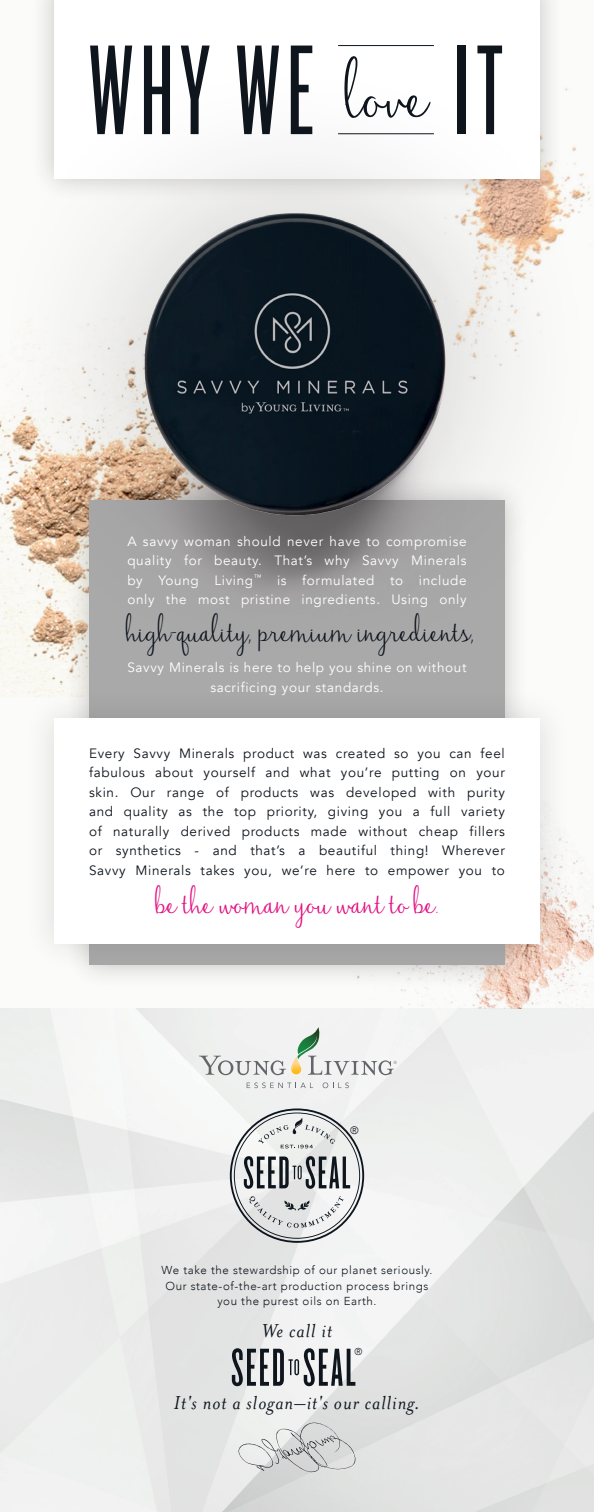
<style>
.page{position:relative;width:594px;height:1512px;background:#fff}
.page>*{position:absolute;margin:0;border:0;box-sizing:border-box;transform-origin:0 0}
.t1{font:133.05px "Knockout 26 Junior Flywght";letter-spacing:.05em;color:#0e151d}
.t2{font:97.5px "Jasmine Reminiscentse";color:#0e151d}
.t3{font:45px "Jasmine Reminiscentse";color:#0e151d}
.t4{font:45px "Jasmine Reminiscentse";color:#e30f83}
.Best_Seller{font:italic 21.45px "Mrs Eaves OT";letter-spacing:.05em;color:#0e151d}
.t5{font:13.5px/19.5px "Avenir";letter-spacing:.05em;color:#0e151d;text-align:justify}
.t6{font:13.5px/19.5px "Avenir";letter-spacing:.05em;color:#fff;text-align:justify}
.body_copy{font:300 11.55px/15.5px "Avenir";letter-spacing:.05em;color:#0e151d;text-align:center}
.t7{font:300 10.65px "Avenir";color:#0e151d}
.t8{font:300 9.9px "Avenir LT Std";color:#0e151d}
</style>
<div class="page">
<div style="left:0;top:0;width:594px;height:1008px;background:#fbfbfa"></div>
<img style="left:325px;top:860px;width:269px;height:149px">
<div style="left:30px;top:0;width:534px;height:202px;background:#231f20;opacity:.25"></div>
<div style="left:54px;top:0;width:486px;height:178px;background:#fff"></div>
<div style="left:65px;top:476px;width:464px;height:514px;background:#231f20;opacity:.25"></div>
<div style="left:89px;top:500px;width:416px;height:465px;background:#aaa9aa"></div>
<svg style="left:230px;top:1109px;width:134px;height:134px"></svg>
<svg style="left:232px;top:1348px;width:123px;height:38px"></svg>
<svg style="left:238px;top:1421px;width:120px;height:53px"></svg>
<div style="left:24px;top:688px;width:547px;height:286px;background:#231f20;opacity:.15"></div>
<div style="left:54px;top:718px;width:486px;height:225px;background:#fff"></div>
<div style="left:0;top:49px;width:594px;height:629px;background:#231f20;opacity:.25"></div>
<img style="left:44px;top:160px;width:497px;height:460px">
<svg style="left:247px;top:1082px;width:66px;height:6px"></svg>
<svg style="left:323px;top:1082px;width:26px;height:6px"></svg>
<svg style="left:199px;top:1027px;width:198px;height:48px"></svg>
<hr style="left:338px;top:45px;width:96px;height:1px;background:#0e151d">
<p class="t1" style="left:89px;top:16px;width:227px">WHY WE</p>
<p class="t1" style="left:454px;top:16px;width:52px">IT</p>
<p class="t2" style="left:344px;top:46px;width:85px">love</p>
<p class="t6" style="left:127px;top:531px;width:341px">A savvy woman should never have to compromise quality for beauty. That’s why Savvy Minerals by Young Living<sup>™</sup> is formulated to include only the most pristine ingredients. Using only</p>
<p class="t3" style="left:126px;top:608px;width:349px">high-quality, premium ingredients,</p>
<p class="t6" style="left:127px;top:658px;width:341px;text-align:center">Savvy Minerals is here to help you shine on without sacrificing your standards.</p>
<p class="t5" style="left:89px;top:743px;width:417px">Every Savvy Minerals product was created so you can feel fabulous about yourself and what you’re putting on your skin. Our range of products was developed with purity and quality as the top priority, giving you a full variety of naturally derived products made without cheap fillers or synthetics - and that’s a beautiful thing! Wherever Savvy Minerals takes you, we’re here to empower you to</p>
<p class="t4" style="left:156px;top:880px;width:284px">be the woman you want to be.</p>
<p class="t7" style="left:350px;top:1124px;width:10px">®</p>
<p class="body_copy" style="left:162px;top:1262px;width:272px">We take the stewardship of our planet seriously.<br>Our state-of-the-art production process brings you the purest oils on Earth.</p>
<p class="Best_Seller" style="left:262px;top:1319px;width:72px">We call it</p>
<p class="t8" style="left:355px;top:1346px;width:9px">®</p>
<p class="Best_Seller" style="left:174px;top:1391px;width:248px">It's not a slogan–it's our calling.</p>
</div>
